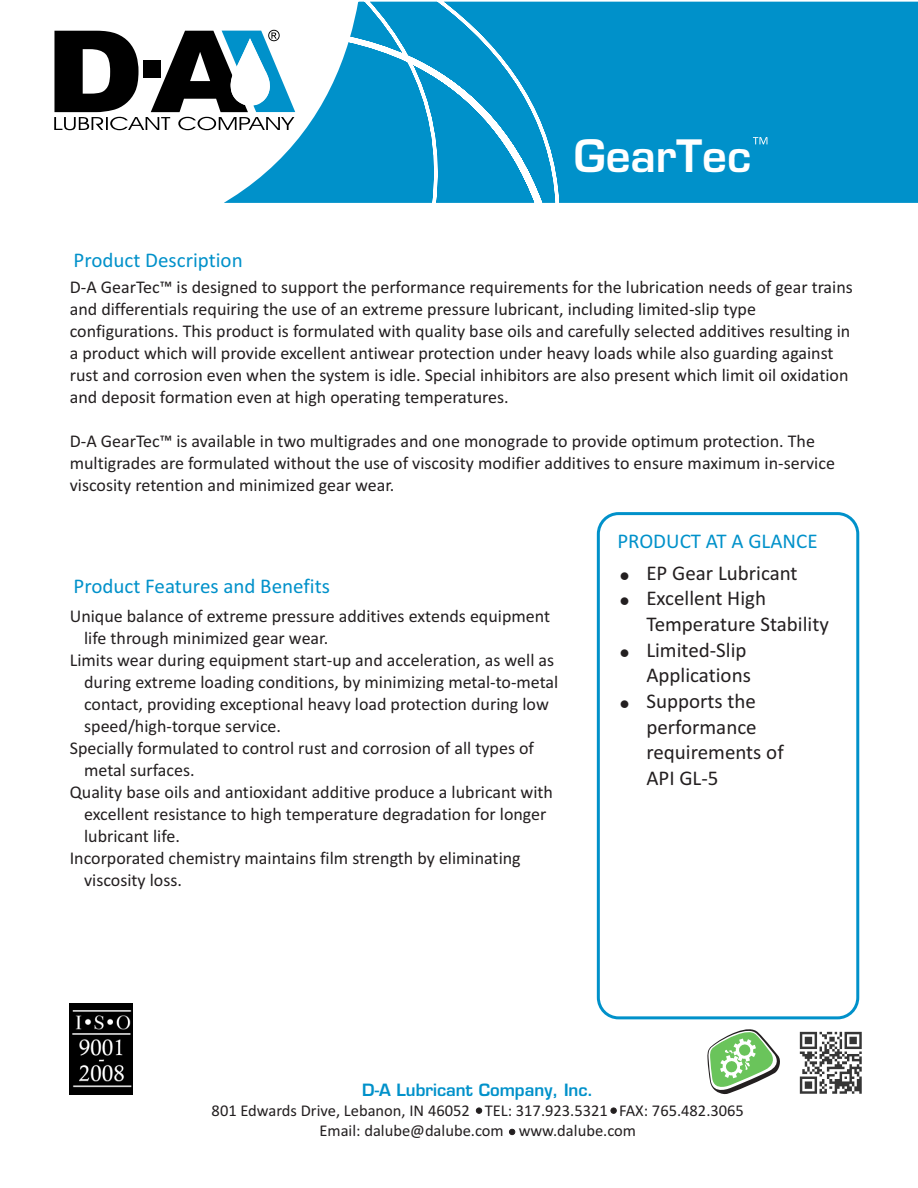
<style>
.page{position:relative;width:918px;height:1188px;background:#fff}
.page>*{position:absolute;margin:0;border:0;box-sizing:border-box;transform-origin:0 0}
.t1{font:43.5px "Square 721 Dm Normal";color:#fff}
.t2{font:21px/25.7px "Calibri";color:#231f20}
.t3{font:21px "Calibri";color:#0091ca}
.t4{font:18px/21.9px "Calibri";color:#231f20}
.t5{font:16.5px/20.1px "Calibri";color:#231f20;text-align:center}
.t6{font:16.5px "Square 721 Dm Normal";color:#0091ca}
</style>
<div class="page">
<img style="left:799px;top:1031px;width:63px;height:63px">
<svg style="left:707px;top:1029px;width:73px;height:66px"></svg>
<div style="left:597px;top:512px;width:262px;height:507px;background:#fff;border:3px solid #0091ca;border-radius:20px"></div>
<img style="left:70px;top:1003px;width:62px;height:91px">
<svg style="left:54px;top:30px;width:151px;height:100px"></svg>
<svg style="left:205px;top:1px;width:713px;height:202px;fill:#0091ca"></svg>
<svg style="left:476px;top:1108px;width:6px;height:5px"></svg>
<svg style="left:509px;top:1129px;width:6px;height:6px"></svg>
<svg style="left:611px;top:1108px;width:5px;height:5px"></svg>
<svg style="left:753px;top:137px;width:14px;height:7px"></svg>
<h1 class="t1" style="left:574px;top:139px;width:178px">GearTec</h1>
<p class="t3" style="left:74px;top:252px;width:171px">Product Description</p>
<p class="t4" style="left:70px;top:277px;width:785px">D-A GearTec™ is designed to support the performance requirements for the lubrication needs of gear trains and differentials requiring the use of an extreme pressure lubricant, including limited-slip type configurations. This product is formulated with quality base oils and carefully selected additives resulting in a product which will provide excellent antiwear protection under heavy loads while also guarding against rust and corrosion even when the system is idle. Special inhibitors are also present which limit oil oxidation and deposit formation even at high operating temperatures.</p>
<p class="t4" style="left:70px;top:431px;width:767px">D-A GearTec™ is available in two multigrades and one monograde to provide optimum protection. The multigrades are formulated without the use of viscosity modifier additives to ensure maximum in-service viscosity retention and minimized gear wear.</p>
<p class="t3" style="left:74px;top:577px;width:258px">Product Features and Benefits</p>
<p class="t4" style="left:70px;top:607px;width:482px">Unique balance of extreme pressure additives extends equipment</p>
<p class="t4" style="left:84px;top:629px;width:246px">life through minimized gear wear.</p>
<p class="t4" style="left:70px;top:651px;width:486px">Limits wear during equipment start-up and acceleration, as well as</p>
<p class="t4" style="left:84px;top:673px;width:476px">during extreme loading conditions, by minimizing metal-to-metal</p>
<p class="t4" style="left:84px;top:695px;width:466px">contact, providing exceptional heavy load protection during low</p>
<p class="t4" style="left:84px;top:717px;width:198px">speed/high-torque service.</p>
<p class="t4" style="left:70px;top:739px;width:466px">Specially formulated to control rust and corrosion of all types of</p>
<p class="t4" style="left:84px;top:761px;width:112px">metal surfaces.</p>
<p class="t4" style="left:70px;top:782px;width:485px">Quality base oils and antioxidant additive produce a lubricant with</p>
<p class="t4" style="left:84px;top:804px;width:464px">excellent resistance to high temperature degradation for longer</p>
<p class="t4" style="left:84px;top:826px;width:97px">lubricant life.</p>
<p class="t4" style="left:70px;top:848px;width:452px">Incorporated chemistry maintains film strength by eliminating</p>
<p class="t4" style="left:84px;top:870px;width:99px">viscosity loss.</p>
<p class="t3" style="left:617px;top:532px;width:202px">PRODUCT AT A GLANCE</p>
<p class="t2" style="left:646px;top:562px;width:184px">EP Gear Lubricant<br>Excellent High<br>Temperature Stability<br>Limited-Slip<br>Applications<br>Supports the performance requirements of<br>API GL-5</p>
<p class="t6" style="left:362px;top:1084px;width:233px">D-A Lubricant Company, Inc.</p>
<p class="t5" style="left:212px;top:1102px;width:534px">801 Edwards Drive, Lebanon, IN 46052 TEL: 317.923.5321 FAX: 765.482.3065<br>Email: dalube@dalube.com www.dalube.com</p>
</div>
